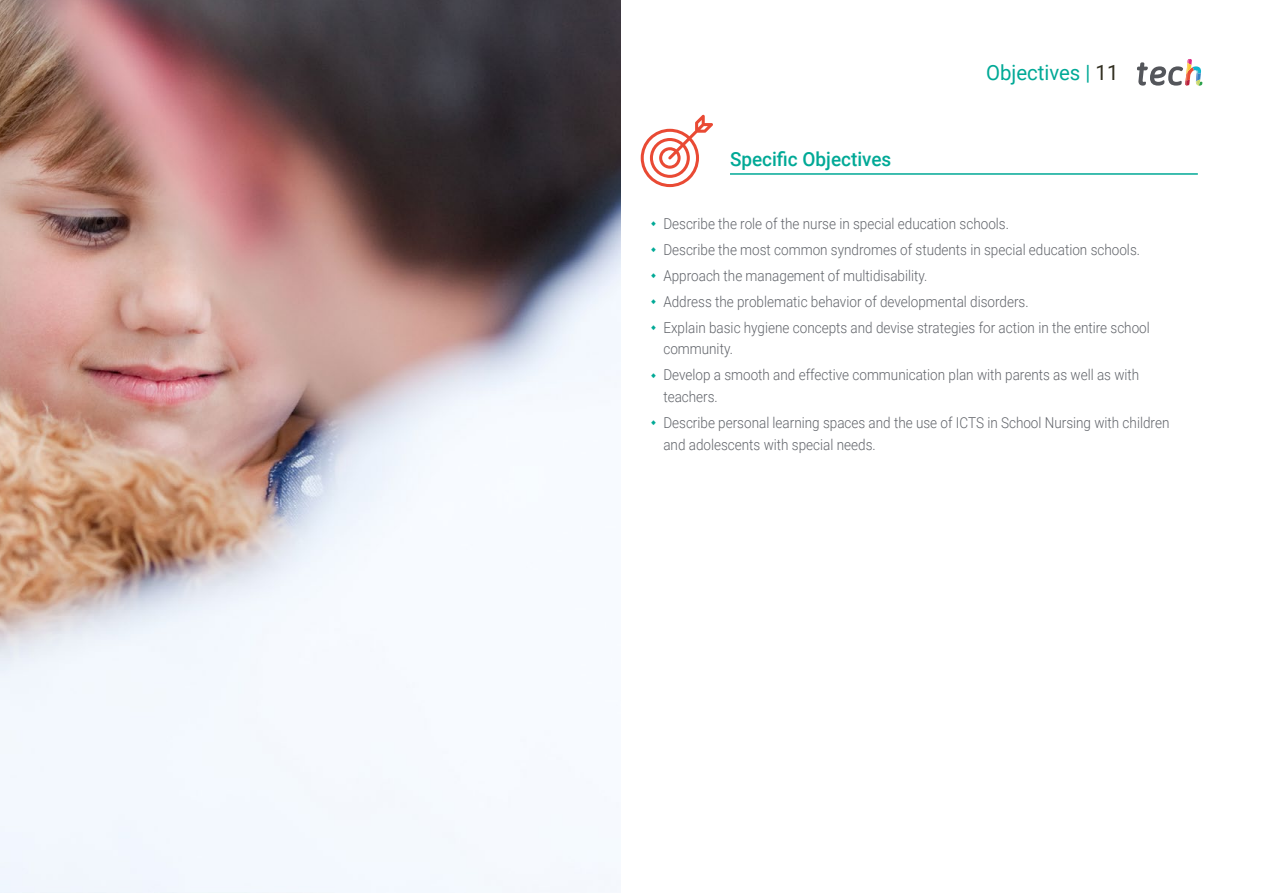
<style>
.page{position:relative;width:1263px;height:893px;background:#fff}
.page>*{position:absolute;margin:0;border:0;box-sizing:border-box;transform-origin:0 0}
.t1{font:21px "Roboto";color:#00a996}
.t2{font:500 19.5px "Roboto";color:#00a996}
.t3{font:300 15px/26px "Roboto";color:#61646a;scale:.9 1}
.s1{color:#312e20}
</style>
<div class="page">
<svg style="left:641px;top:115px;width:72px;height:72px"></svg>
<hr style="left:730px;top:174px;width:468px;height:1px;background:#00a996">
<img style="left:0;top:0;width:621px;height:893px">
<svg style="left:1137px;top:59px;width:65px;height:27px"></svg>
<h2 class="t2" style="left:730px;top:145px;width:163px">Specific Objectives</h2>
<h1 class="t1" style="left:986px;top:57px;width:134px">Objectives | <span class="s1">11</span></h1>
<p class="t3" style="left:663px;top:210px;width:542px">Describe the role of the nurse in special education schools.<br>Describe the most common syndromes of students in special education schools.<br>Approach the management of multidisability.<br>Address the problematic behavior of developmental disorders.<br>Explain basic hygiene concepts and devise strategies for action in the entire school</p>
<p class="t3" style="left:663px;top:336px;width:530px">community.<br>Develop a smooth and effective communication plan with parents as well as with</p>
<p class="t3" style="left:663px;top:383px;width:564px">teachers.<br>Describe personal learning spaces and the use of ICTS in School Nursing with children</p>
<p class="t3" style="left:663px;top:431px;width:237px">and adolescents with special needs.</p>
</div>
